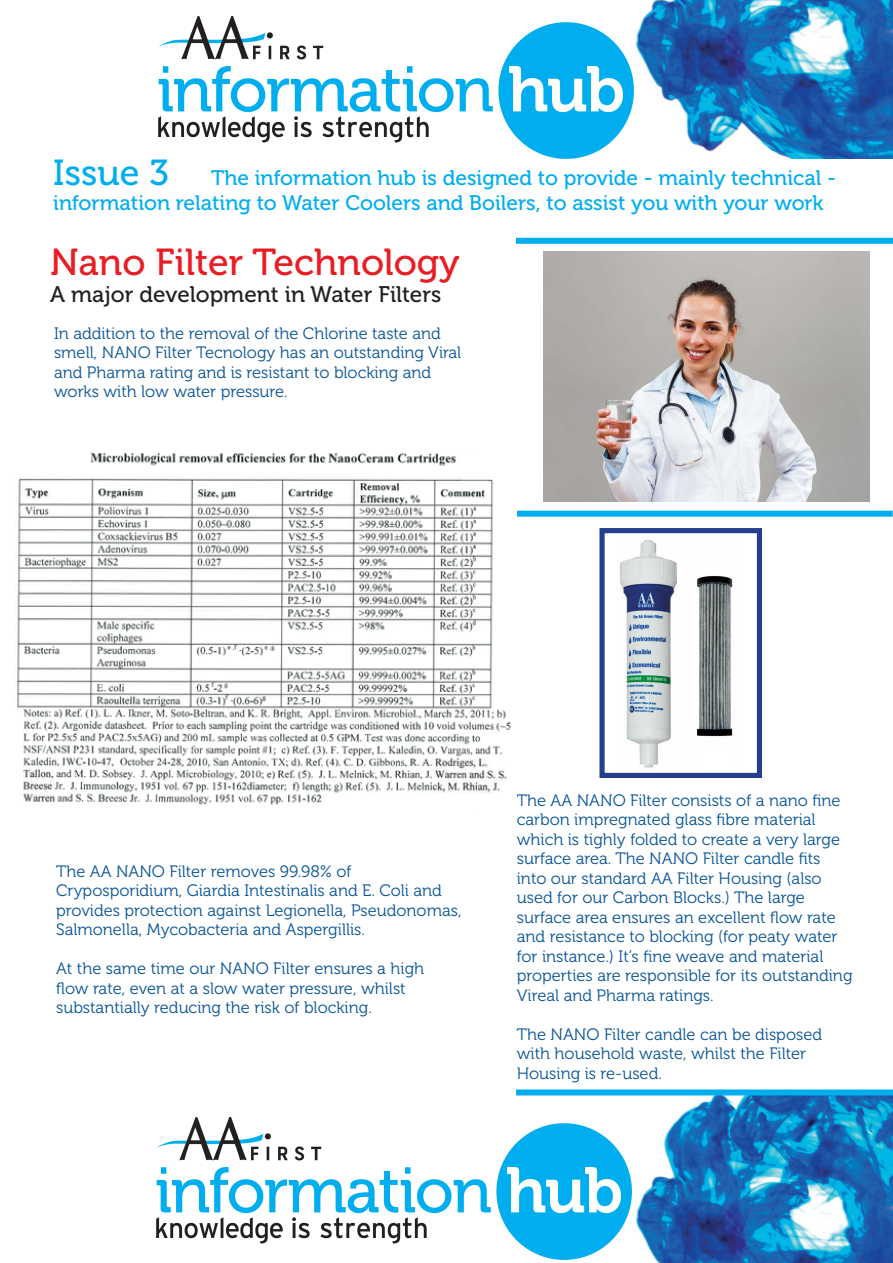
<style>
.page{position:relative;width:893px;height:1263px;background:#fff}
.page>*{position:absolute;margin:0;border:0;box-sizing:border-box;transform-origin:0 0}
.t1{font:37.5px "Museo 500";color:#e81e24}
.t2{font:22.5px "Museo 500";color:#231f20}
.t3{font:21px/25.2px "Museo 500";color:#00aeef}
.t4{font:16.5px/19.5px "Museo 300";color:#075397}
.s1{font-size:36px}
</style>
<div class="page">
<img style="left:15px;top:452px;width:496px;height:353px">
<img style="left:633px;top:0;width:260px;height:158px">
<img style="left:158px;top:17px;width:475px;height:141px">
<img style="left:633px;top:1095px;width:260px;height:168px">
<img style="left:156px;top:1118px;width:475px;height:141px">
<div style="left:516px;top:1089px;width:377px;height:6px;background:#00aeef"></div>
<div style="left:517px;top:511px;width:376px;height:6px;background:#00aeef"></div>
<div style="left:516px;top:238px;width:377px;height:6px;background:#00aeef"></div>
<img style="left:620px;top:539px;width:113px;height:229px">
<div style="left:599px;top:528px;width:163px;height:250px;border:5px solid #253f8e"></div>
<img style="left:544px;top:252px;width:325px;height:249px">
<p class="t3" style="left:53px;top:165px;width:784px"><span class="s1">Issue 3</span> The information hub is designed to provide - mainly technical - information relating to Water Coolers and Boilers, to assist you with your work</p>
<p class="t1" style="left:50px;top:242px;width:411px">Nano Filter Technology</p>
<p class="t2" style="left:50px;top:282px;width:393px">A major development in Water Filters</p>
<p class="t4" style="left:54px;top:324px;width:409px">In addition to the removal of the Chlorine taste and smell, NANO Filter Tecnology has an outstanding Viral and Pharma rating and is resistant to blocking and works with low water pressure.</p>
<p class="t4" style="left:56px;top:862px;width:407px">The AA NANO Filter removes 99.98% of Cryposporidium, Giardia Intestinalis and E. Coli and provides protection against Legionella, Pseudonomas, Salmonella, Mycobacteria and Aspergillis.</p>
<p class="t4" style="left:56px;top:959px;width:370px">At the same time our NANO Filter ensures a high flow rate, even at a slow water pressure, whilst substantially reducing the risk of blocking.</p>
<p class="t4" style="left:517px;top:790px;width:337px">The AA NANO Filter consists of a nano fine carbon impregnated glass fibre material which is tighly folded to create a very large surface area. The NANO Filter candle fits into our standard AA Filter Housing (also used for our Carbon Blocks.) The large surface area ensures an excellent flow rate and resistance to blocking (for peaty water for instance.) It’s fine weave and material properties are responsible for its outstanding Vireal and Pharma ratings.</p>
<p class="t4" style="left:517px;top:1024px;width:307px">The NANO Filter candle can be disposed with household waste, whilst the Filter<br>Housing is re-used.</p>
</div>
